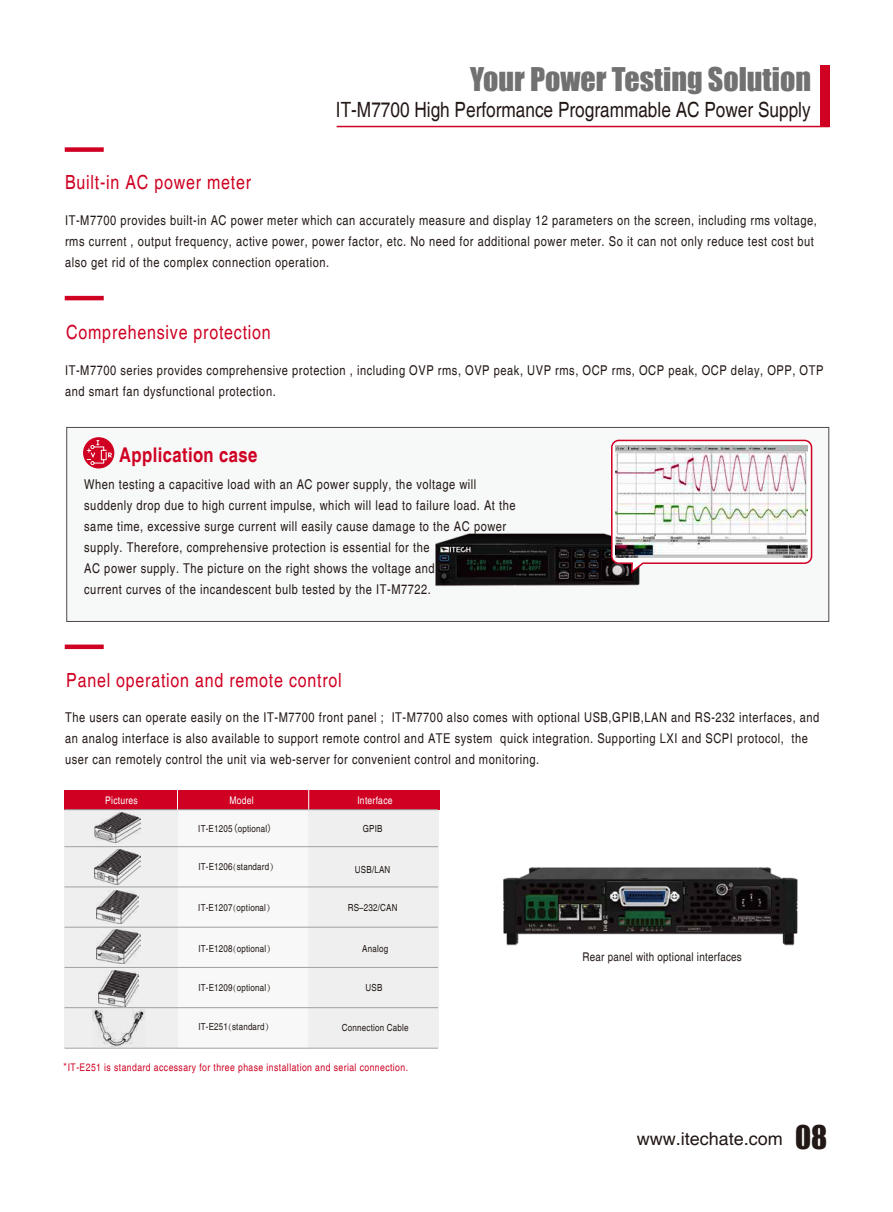
<style>
.page{position:relative;width:893px;height:1212px;background:#fff}
.page>*{position:absolute;margin:0;border:0;box-sizing:border-box;transform-origin:0 0}
.t1{font:30px "Impact";color:#727171}
.t2{font:condensed 21px "Helvetica";color:#221815}
.t3{font:700 condensed 20.25px "Helvetica";letter-spacing:.02em;color:#cf0022}
.t4{font:condensed 19.5px "Helvetica";letter-spacing:.04em;color:#cf0022}
.t5{font:18px "Helvetica";color:#221815}
.t6{font:condensed 13.5px/21px "Helvetica";letter-spacing:.04em;color:#221815}
.t7{font:condensed 12px "Helvetica";letter-spacing:.02em;color:#221815}
.t8{font:condensed 10.5px "Helvetica";letter-spacing:.04em;color:#cf0022}
.t9{font:condensed 10.5px "Helvetica";letter-spacing:.02em;color:#fff}
.t10{font:condensed 9.75px "Helvetica";letter-spacing:.02em;color:#221815}
.s1{font-family:"Source Han Sans CN";font-stretch:normal}
.s2{font-family:"Adobe Song Std";font-weight:300;font-stretch:normal}
.s3{font-family:"Source Han Sans CN";font-weight:300;font-stretch:normal}
.s4{font-family:"Impact";font-size:30px}
</style>
<div class="page">
<div style="left:65px;top:147px;width:39px;height:5px;background:#cf0022"></div>
<div style="left:66px;top:427px;width:763px;height:195px;background:#f7f8f8;border:1px solid #4c4948"></div>
<div style="left:83px;top:437px;width:31px;height:31px;background:#cf0022;border-radius:50%"></div>
<svg style="left:87px;top:440px;width:25px;height:25px"></svg>
<hr style="left:65px;top:296px;width:39px;height:4px;background:#cf0022">
<div style="left:65px;top:644px;width:39px;height:5px;background:#cf0022"></div>
<img style="left:503px;top:867px;width:295px;height:79px">
<img style="left:435px;top:533px;width:205px;height:53px">
<svg style="left:610px;top:439px;width:203px;height:136px"></svg>
<img style="left:616px;top:446px;width:191px;height:112px">
<svg style="left:439px;top:790px;width:1px;height:12px"></svg>
<div style="left:64px;top:809px;width:113px;height:238px;background:#efefef"></div>
<div style="left:178px;top:808px;width:130px;height:240px;background:#f8f8f8"></div>
<div style="left:309px;top:809px;width:130px;height:239px;background:#efefef"></div>
<div style="left:64px;top:790px;width:375px;height:20px;background:#cf0022"></div>
<img style="left:94px;top:812px;width:47px;height:31px">
<img style="left:94px;top:849px;width:47px;height:35px">
<img style="left:96px;top:890px;width:42px;height:33px">
<hr style="left:64px;top:809px;width:374px;height:1px;background:#9fa0a0">
<hr style="left:64px;top:846px;width:374px;height:1px;background:#9fa0a0">
<hr style="left:64px;top:887px;width:374px;height:1px;background:#9fa0a0">
<hr style="left:64px;top:927px;width:374px;height:1px;background:#9fa0a0">
<hr style="left:64px;top:967px;width:374px;height:1px;background:#9fa0a0">
<hr style="left:64px;top:1007px;width:374px;height:1px;background:#9fa0a0">
<hr style="left:64px;top:1048px;width:374px;height:1px;background:#9fa0a0">
<svg style="left:177px;top:790px;width:1px;height:20px"></svg>
<svg style="left:308px;top:790px;width:1px;height:20px"></svg>
<img style="left:97px;top:930px;width:43px;height:34px">
<img style="left:99px;top:970px;width:40px;height:36px">
<img style="left:93px;top:1009px;width:52px;height:37px">
<div style="left:820px;top:65px;width:9px;height:62px;background:#cf0022"></div>
<hr style="left:337px;top:126px;width:492px;height:1px;background:#cf0022">
<p class="t4" style="left:65px;top:171px;width:187px">Built-in AC power meter</p>
<p class="t1" style="left:470px;top:56px;width:342px">Your Power Testing Solution</p>
<p class="t2" style="left:336px;top:97px;width:476px">IT-M7700 High Performance Programmable AC Power Supply</p>
<p class="t6" style="left:65px;top:210px;width:753px">IT-M7700 provides built-in AC power meter which can accurately measure and display 12 parameters on the screen, including rms voltage, rms current , output frequency, active power, power factor, etc. No need for additional power meter. So it can not only reduce test cost but also get rid of the complex connection operation.</p>
<p class="t4" style="left:66px;top:321px;width:206px">Comprehensive protection</p>
<p class="t6" style="left:65px;top:360px;width:760px">IT-M7700 series provides comprehensive protection , including OVP rms, OVP peak, UVP rms, OCP rms, OCP peak, OCP delay, OPP, OTP and smart fan dysfunctional protection.</p>
<p class="t3" style="left:119px;top:442px;width:140px">Application case</p>
<p class="t6" style="left:84px;top:474px;width:433px">When testing a capacitive load with an AC power supply, the voltage will suddenly drop due to high current impulse, which will lead to failure load. At the same time, excessive surge current will easily cause damage to the AC power supply. Therefore, comprehensive protection is essential for the<br>AC power supply. The picture on the right shows the voltage and<br>current curves of the incandescent bulb tested by the IT-M7722.</p>
<p class="t4" style="left:66px;top:668px;width:277px">Panel operation and remote control</p>
<p class="t6" style="left:65px;top:707px;width:756px">The users can operate easily on the IT-M7700 front panel ; IT-M7700 also comes with optional USB,GPIB,LAN and RS-232 interfaces, and an analog interface is also available to support remote control and ATE system quick integration. Supporting LXI and SCPI protocol, the user can remotely control the unit via web-server for convenient control and monitoring.</p>
<p class="t9" style="left:105px;top:794px;width:34px">Pictures</p>
<p class="t9" style="left:357px;top:794px;width:37px">Interface</p>
<p class="t10" style="left:363px;top:823px;width:21px">GPIB</p>
<p class="t10" style="left:355px;top:864px;width:37px">USB/LAN</p>
<p class="t10" style="left:348px;top:901px;width:51px">RS–232/CAN</p>
<p class="t10" style="left:362px;top:942px;width:27px">Analog</p>
<p class="t10" style="left:366px;top:982px;width:18px">USB</p>
<p class="t9" style="left:229px;top:794px;width:26px">Model</p>
<p class="t10" style="left:198px;top:823px;width:80px">IT-E1205<span class="s1">（</span>optional<span class="s1">）</span></p>
<p class="t10" style="left:198px;top:861px;width:82px">IT-E1206<span class="s2">(</span>standard<span class="s2">）</span></p>
<p class="t10" style="left:198px;top:901px;width:79px">IT-E1207<span class="s2">(</span>optional<span class="s2">）</span></p>
<p class="t10" style="left:198px;top:942px;width:79px">IT-E1208<span class="s2">(</span>optional<span class="s2">）</span></p>
<p class="t10" style="left:198px;top:982px;width:79px">IT-E1209<span class="s2">(</span>optional<span class="s2">）</span></p>
<p class="t10" style="left:198px;top:1021px;width:78px">IT-E251<span class="s2">(</span>standard<span class="s2">）</span></p>
<p class="t10" style="left:342px;top:1022px;width:68px">Connection Cable</p>
<p class="t8" style="left:63px;top:1061px;width:347px"><span class="s3">*</span>IT-E251 is standard accessary for three phase installation and serial connection.</p>
<p class="t7" style="left:582px;top:949px;width:161px">Rear panel with optional interfaces</p>
<p class="t5" style="left:637px;top:1128px;width:192px">www.itechate.com <span class="s4">08</span></p>
</div>
